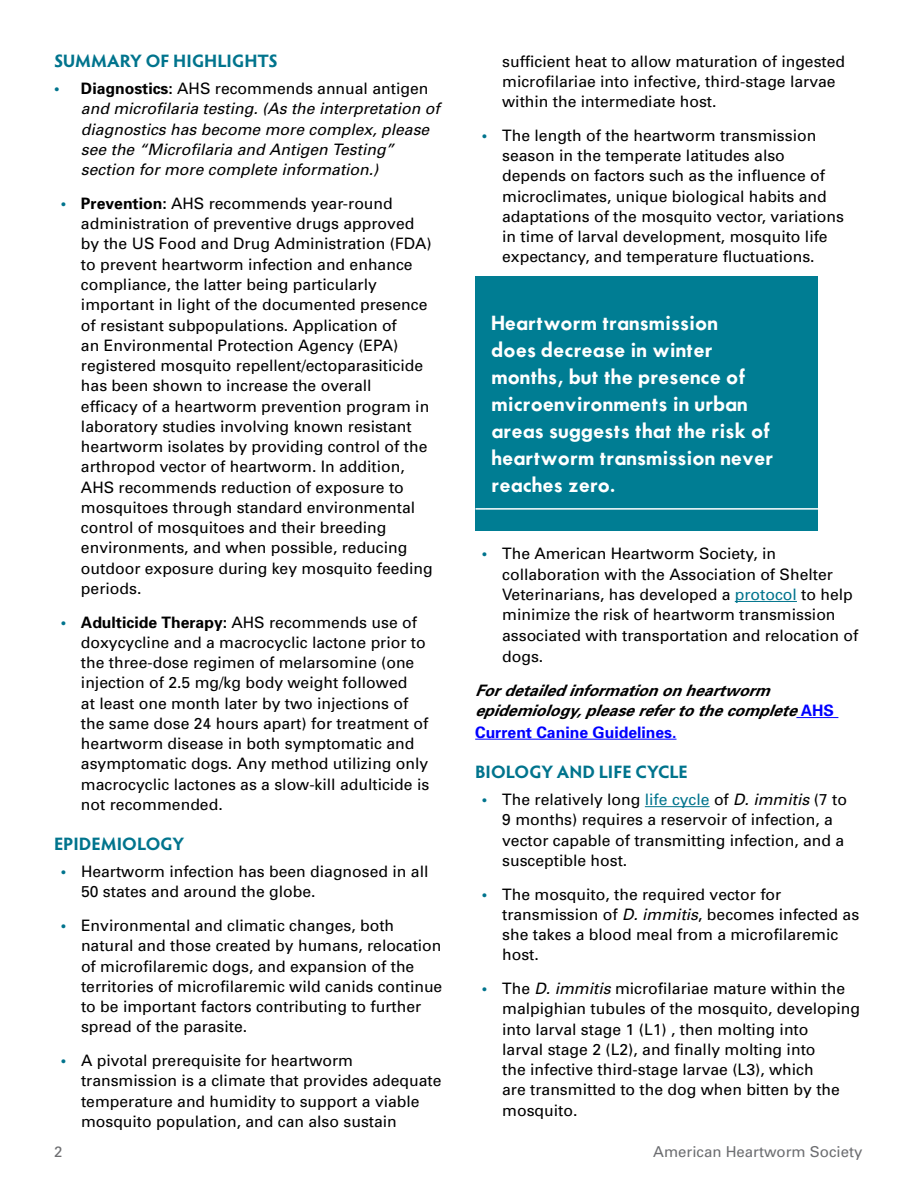
<style>
.page{position:relative;width:918px;height:1188px;background:#fff}
.page>*{position:absolute;margin:0;border:0;box-sizing:border-box;transform-origin:0 0}
.t1{font:600 18px/27px "Futura";color:#fff}
.t2{font:700 18px "Hypatia Sans Pro";color:#00748d}
.t3{font:15.75px/20.2px "Univers";color:#000}
.t4{font:italic 15.75px/20.2px "Univers";color:#000}
.t5{font:italic 700 15.75px/20.9px "Univers";color:#000}
.t6{font:15px "Univers";color:#6d6e71}
.s1{font-weight:700;font-style:normal;color:#00748d}
.s2{font-weight:700;font-style:normal}
.s3{font-style:normal}
.s4{font-weight:700;color:#00748d}
.s5{font-weight:700}
.s6{color:#00748d}
.s7{font-style:normal;color:#00f}
.s8{font-style:italic}
</style>
<div class="page">
<hr style="left:735px;top:601px;width:62px;height:1px;background:#00748d">
<hr style="left:796px;top:717px;width:42px;height:1px;background:#00f">
<hr style="left:475px;top:739px;width:202px;height:1px;background:#00f">
<hr style="left:645px;top:806px;width:65px;height:1px;background:#00748d">
<div style="left:476px;top:276px;width:342px;height:255px;background:#007d93"></div>
<hr style="left:476px;top:508px;width:342px;height:2px;background:#fff">
<p class="t2" style="left:54px;top:48px;width:225px">SUMMARY OF HIGHLIGHTS</p>
<p class="t4" style="left:81px;top:78px;width:360px;text-indent:-27px"><span class="s1">•</span> <span class="s2">Diagnostics:</span> <span class="s3">AHS recommends annual antigen </span>and microfilaria testing. (As the interpretation of diagnostics has become more complex, please see the “Microfilaria and Antigen Testing” section for more complete information.)</p>
<p class="t3" style="left:81px;top:193px;width:353px;text-indent:-20px"><span class="s4">•</span> <span class="s5">Prevention:</span> AHS recommends year-round administration of preventive drugs approved by the US Food and Drug Administration (FDA) to prevent heartworm infection and enhance compliance, the latter being particularly important in light of the documented presence of resistant subpopulations. Application of<br>an Environmental Protection Agency (EPA) registered mosquito repellent/ectoparasiticide has been shown to increase the overall<br>efficacy of a heartworm prevention program in laboratory studies involving known resistant heartworm isolates by providing control of the arthropod vector of heartworm. In addition, AHS recommends reduction of exposure to mosquitoes through standard environmental control of mosquitoes and their breeding environments, and when possible, reducing outdoor exposure during key mosquito feeding periods.</p>
<p class="t3" style="left:81px;top:612px;width:350px;text-indent:-20px"><span class="s4">•</span> <span class="s5">Adulticide Therapy:</span> AHS recommends use of doxycycline and a macrocyclic lactone prior to the three-dose regimen of melarsomine (one injection of 2.5 mg/kg body weight followed<br>at least one month later by two injections of the same dose 24 hours apart) for treatment of heartworm disease in both symptomatic and asymptomatic dogs. Any method utilizing only macrocyclic lactones as a slow-kill adulticide is not recommended.</p>
<p class="t2" style="left:54px;top:831px;width:132px">EPIDEMIOLOGY</p>
<p class="t3" style="left:81px;top:861px;width:349px;text-indent:-20px"><span class="s4">•</span> Heartworm infection has been diagnosed in all<br>50 states and around the globe.</p>
<p class="t3" style="left:81px;top:915px;width:363px;text-indent:-20px"><span class="s4">•</span> Environmental and climatic changes, both natural and those created by humans, relocation of microfilaremic dogs, and expansion of the territories of microfilaremic wild canids continue to be important factors contributing to further spread of the parasite.</p>
<p class="t3" style="left:81px;top:1050px;width:362px;text-indent:-20px"><span class="s4">•</span> A pivotal prerequisite for heartworm transmission is a climate that provides adequate temperature and humidity to support a viable mosquito population, and can also sustain</p>
<p class="t3" style="left:502px;top:51px;width:345px">sufficient heat to allow maturation of ingested microfilariae into infective, third-stage larvae within the intermediate host.</p>
<p class="t3" style="left:502px;top:125px;width:343px;text-indent:-20px"><span class="s4">•</span> The length of the heartworm transmission season in the temperate latitudes also depends on factors such as the influence of microclimates, unique biological habits and adaptations of the mosquito vector, variations in time of larval development, mosquito life expectancy, and temperature fluctuations.</p>
<p class="t1" style="left:492px;top:309px;width:283px">Heartworm transmission<br>does decrease in winter months, but the presence of microenvironments in urban areas suggests that the risk of heartworm transmission never reaches zero.</p>
<p class="t3" style="left:502px;top:543px;width:358px;text-indent:-20px"><span class="s4">•</span> The American Heartworm Society, in collaboration with the Association of Shelter Veterinarians, has developed a <span class="s6">protocol</span> to help minimize the risk of heartworm transmission associated with transportation and relocation of dogs.</p>
<p class="t5" style="left:475px;top:679px;width:360px">For detailed information on heartworm epidemiology, please refer to the complete <span class="s7">A H S<br>Current Canine Guidelines.</span></p>
<p class="t2" style="left:475px;top:759px;width:214px">BIOLOGY AND LIFE CYCLE</p>
<p class="t3" style="left:502px;top:789px;width:346px;text-indent:-20px"><span class="s4">•</span> The relatively long <span class="s6">life cycle</span> of <span class="s8">D. immitis</span> (7 to 9 months) requires a reservoir of infection, a vector capable of transmitting infection, and a susceptible host.</p>
<p class="t3" style="left:502px;top:884px;width:359px;text-indent:-20px"><span class="s4">•</span> The mosquito, the required vector for transmission of <span class="s8">D. immitis</span>, becomes infected as she takes a blood meal from a microfilaremic host.</p>
<p class="t3" style="left:502px;top:978px;width:359px;text-indent:-20px"><span class="s4">•</span> The <span class="s8">D. immitis</span> microfilariae mature within the malpighian tubules of the mosquito, developing into larval stage 1 (L1) , then molting into<br>larval stage 2 (L2), and finally molting into<br>the infective third-stage larvae (L3), which<br>are transmitted to the dog when bitten by the mosquito.</p>
<p class="t6" style="left:54px;top:1142px;width:10px">2</p>
<p class="t6" style="left:653px;top:1142px;width:211px">American Heartworm Society</p>
</div>
